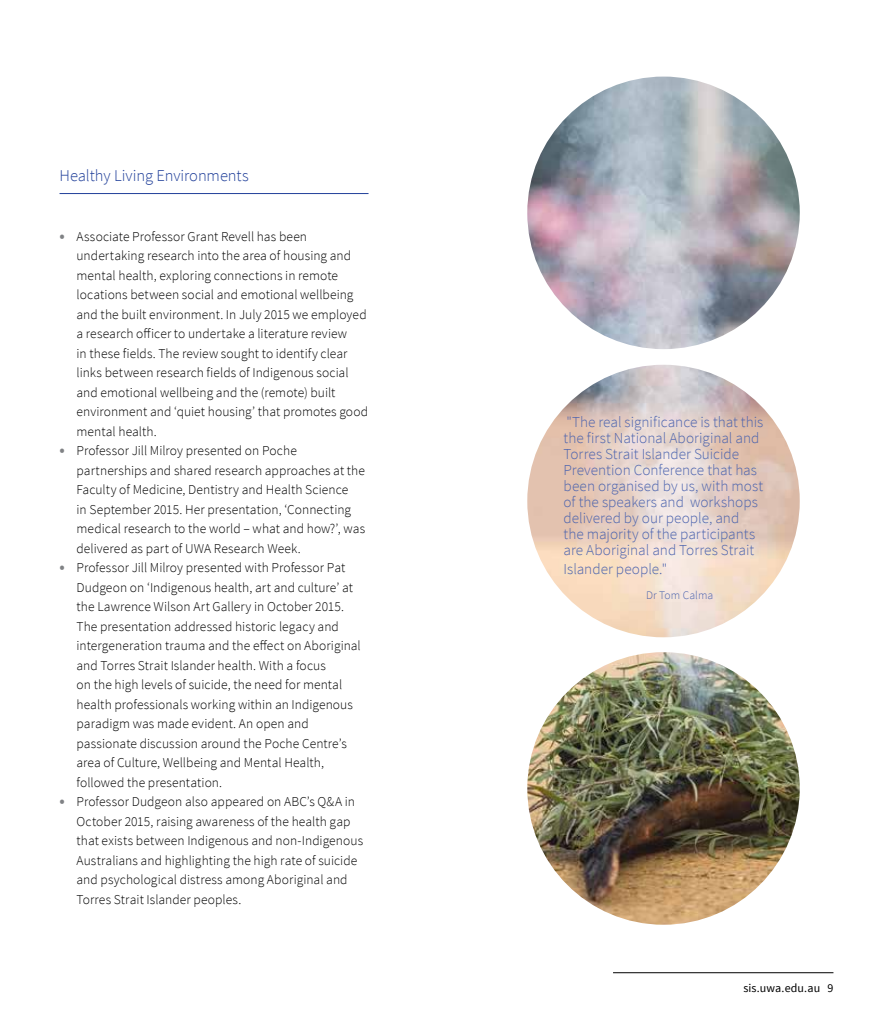
<style>
.page{position:relative;width:893px;height:1021px;background:#fff}
.page>*{position:absolute;margin:0;border:0;box-sizing:border-box;transform-origin:0 0}
.t1{font:300 16.5px "Source Sans Pro";letter-spacing:-.005em;color:#21409a}
.t2{font:300 15.15px/15.9px "Source Sans Pro";color:#4b63ae}
.t3{font:300 13.5px/19.5px "Source Sans Pro";letter-spacing:.005em;color:#000}
.t4{font:12px "Source Sans Pro";letter-spacing:.01em;color:#000}
.t5{font:300 11.55px "Source Sans Pro";letter-spacing:.01em;color:#4b63ae}
.s1{font-weight:600;font-size:16.5px;color:#808285}
</style>
<div class="page">
<img style="left:527px;top:77px;width:273px;height:847px">
<hr style="left:60px;top:193px;width:309px;height:1px;background:#21409a">
<hr style="left:613px;top:972px;width:220px;height:1px;background:#000">
<p class="t1" style="left:60px;top:166px;width:191px">Healthy Living Environments</p>
<p class="t3" style="left:77px;top:226px;width:293px;text-indent:-17px"><span class="s1">•</span> Associate Professor Grant Revell has been undertaking research into the area of housing and mental health, exploring connections in remote locations between social and emotional wellbeing and the built environment. In July 2015 we employed a research officer to undertake a literature review<br>in these fields. The review sought to identify clear links between research fields of Indigenous social and emotional wellbeing and the (remote) built environment and ‘quiet housing’ that promotes good mental health.</p>
<p class="t3" style="left:77px;top:441px;width:290px;text-indent:-17px"><span class="s1">•</span> Professor Jill Milroy presented on Poche partnerships and shared research approaches at the Faculty of Medicine, Dentistry and Health Science<br>in September 2015. Her presentation, ‘Connecting medical research to the world – what and how?’, was delivered as part of UWA Research Week.</p>
<p class="t3" style="left:77px;top:558px;width:286px;text-indent:-17px"><span class="s1">•</span> Professor Jill Milroy presented with Professor Pat Dudgeon on ‘Indigenous health, art and culture’ at the Lawrence Wilson Art Gallery in October 2015.<br>The presentation addressed historic legacy and intergeneration trauma and the effect on Aboriginal and Torres Strait Islander health. With a focus<br>on the high levels of suicide, the need for mental health professionals working within an Indigenous paradigm was made evident. An open and passionate discussion around the Poche Centre’s area of Culture, Wellbeing and Mental Health, followed the presentation.</p>
<p class="t3" style="left:77px;top:792px;width:288px;text-indent:-17px"><span class="s1">•</span> Professor Dudgeon also appeared on ABC’s Q&amp;A in October 2015, raising awareness of the health gap that exists between Indigenous and non-Indigenous Australians and highlighting the high rate of suicide and psychological distress among Aboriginal and Torres Strait Islander peoples.</p>
<p class="t2" style="left:564px;top:414px;width:201px">"The real significance is that this the first National Aboriginal and<br>Torres Strait Islander Suicide<br>Prevention Conference that has been organised by us, with most of the speakers and workshops delivered by our people, and the majority of the participants are Aboriginal and Torres Strait</p>
<p class="t2" style="left:564px;top:561px;width:105px">Islander people."</p>
<p class="t5" style="left:646px;top:588px;width:69px">Dr Tom Calma</p>
<p class="t4" style="left:743px;top:980px;width:92px">sis.uwa.edu.au 9</p>
</div>
